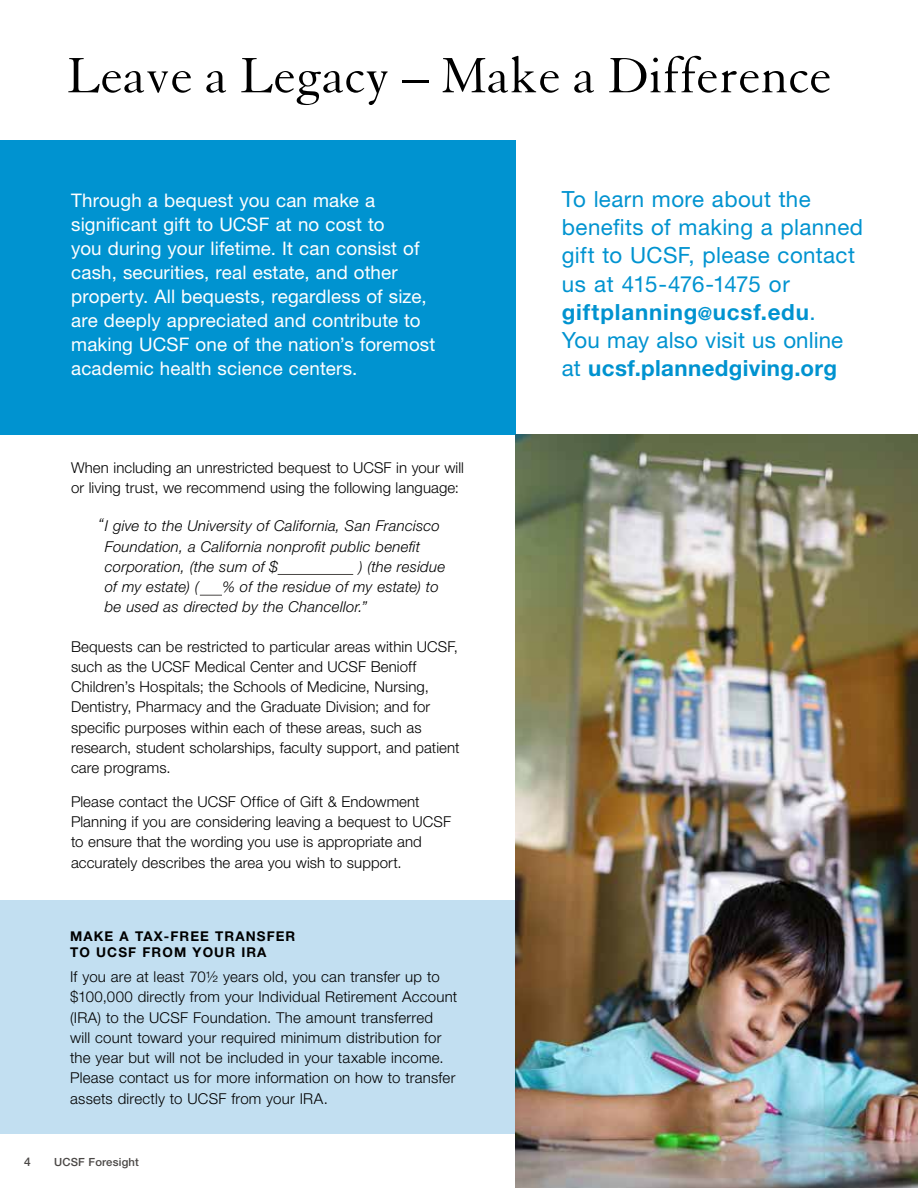
<style>
.page{position:relative;width:918px;height:1188px;background:#fff}
.page>*{position:absolute;margin:0;border:0;box-sizing:border-box;transform-origin:0 0}
.t1{font:54px "Granjon";color:#000}
.t2{font:22.35px/28px "Helvetica Neue LT Std";letter-spacing:.015em;color:#0093d0}
.t3{font:18.75px/24px "Helvetica Neue LT Std";letter-spacing:.005em;color:#fff}
.t4{font:300 15px/20.2px "Helvetica Neue LT Std";letter-spacing:.005em;color:#000}
.t5{font:italic 300 15px/20.2px "Helvetica Neue LT Std";letter-spacing:.015em;color:#000}
.t6{font:700 13.5px/16.5px "Helvetica Neue LT Std";letter-spacing:.08em;color:#000}
.t7{font:500 12px "Helvetica Neue";color:#4a4745}
.t8{font:500 11.25px "Helvetica Neue";letter-spacing:.02em;color:#4a4745}
.s1{font-weight:700}
.s2{font-weight:700;font-size:18px}
</style>
<div class="page">
<div style="left:0;top:140px;width:515px;height:295px;background:#0093d0"></div>
<div style="left:0;top:901px;width:523px;height:233px;background:#c2dff1"></div>
<hr style="left:278px;top:574px;width:75px;height:1px;background:#4a4745">
<svg style="left:200px;top:595px;width:22px;height:1px"></svg>
<img style="left:516px;top:435px;width:402px;height:753px">
<h1 class="t1" style="left:67px;top:47px;width:766px">Leave a Legacy – Make a Difference</h1>
<p class="t3" style="left:71px;top:188px;width:366px">Through a bequest you can make a significant gift to UCSF at no cost to<br>you during your lifetime. It can consist of cash, securities, real estate, and other property. All bequests, regardless of size, are deeply appreciated and contribute to making UCSF one of the nation’s foremost academic health science centers.</p>
<p class="t4" style="left:71px;top:457px;width:395px">When including an unrestricted bequest to UCSF in your will or living trust, we recommend using the following language:</p>
<p class="t5" style="left:98px;top:513px;width:7px">“</p>
<p class="t5" style="left:105px;top:516px;width:336px">I give to the University of California, San Francisco<br>Foundation, a California nonprofit public benefit corporation, (the sum of $</p>
<p class="t5" style="left:359px;top:556px;width:88px">) (the residue</p>
<p class="t5" style="left:105px;top:576px;width:335px;text-indent:118px">% of the residue of my estate) to be used as directed by the Chancellor.”</p>
<p class="t5" style="left:105px;top:576px;width:95px">of my estate) (</p>
<p class="t4" style="left:71px;top:636px;width:390px">Bequests can be restricted to particular areas within UCSF, such as the UCSF Medical Center and UCSF Benioff Children’s Hospitals; the Schools of Medicine, Nursing, Dentistry, Pharmacy and the Graduate Division; and for specific purposes within each of these areas, such as research, student scholarships, faculty support, and patient care programs.</p>
<p class="t4" style="left:71px;top:791px;width:382px">Please contact the UCSF Office of Gift &amp; Endowment Planning if you are considering leaving a bequest to UCSF to ensure that the wording you use is appropriate and accurately describes the area you wish to support.</p>
<p class="t6" style="left:70px;top:928px;width:227px">MAKE A TAX-FREE TRANSFER<br>TO UCSF FROM YOUR IRA</p>
<p class="t4" style="left:70px;top:966px;width:389px">If you are at least 70½ years old, you can transfer up to $100,000 directly from your Individual Retirement Account (IRA) to the UCSF Foundation. The amount transferred<br>will count toward your required minimum distribution for the year but will not be included in your taxable income.<br>Please contact us for more information on how to transfer assets directly to UCSF from your IRA.</p>
<p class="t7" style="left:24px;top:1154px;width:8px">4</p>
<p class="t8" style="left:54px;top:1155px;width:87px">UCSF Foresight</p>
<h2 class="t2" style="left:562px;top:185px;width:303px">To learn more about the benefits of making a planned gift to UCSF, please contact us at 415-476-1475 or <span class="s1">giftplanning</span><span class="s2">@</span><span class="s1">ucsf.edu</span>.<br>You may also visit us online at <span class="s1">ucsf.plannedgiving.org</span></h2>
</div>
